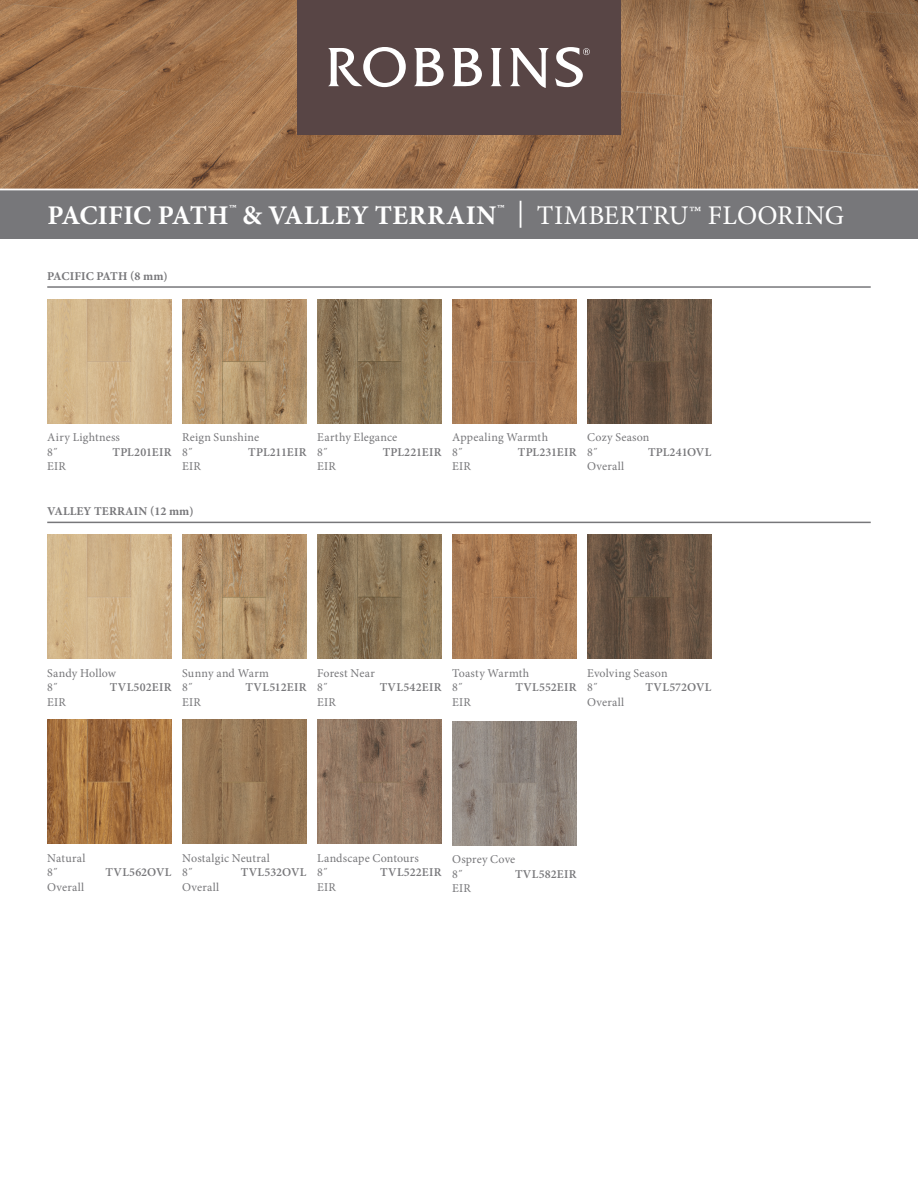
<style>
.page{position:relative;width:918px;height:1188px;background:#fff}
.page>*{position:absolute;margin:0;border:0;box-sizing:border-box;transform-origin:0 0}
.t1{font:700 27px "Minion Pro";letter-spacing:.01em;color:#fff}
.t2{font:12px "Minion Pro";letter-spacing:.02em;color:#77777a}
.t3{font:600 12px "Minion Pro";letter-spacing:.02em;color:#77777a}
.t4{font:700 12px "Minion Pro";letter-spacing:.01em;color:#77777a}
.s1{font-weight:400}
</style>
<div class="page">
<img style="left:0;top:0;width:918px;height:189px">
<div style="left:0;top:190px;width:918px;height:48px;background:#77777a"></div>
<img style="left:47px;top:720px;width:124px;height:124px">
<img style="left:317px;top:299px;width:124px;height:124px">
<img style="left:317px;top:535px;width:124px;height:124px">
<img style="left:452px;top:299px;width:124px;height:124px">
<img style="left:452px;top:535px;width:124px;height:124px">
<img style="left:587px;top:299px;width:124px;height:124px">
<img style="left:587px;top:535px;width:124px;height:124px">
<img style="left:182px;top:299px;width:124px;height:124px">
<img style="left:182px;top:535px;width:124px;height:124px">
<img style="left:317px;top:720px;width:124px;height:124px">
<img style="left:182px;top:720px;width:124px;height:124px">
<hr style="left:47px;top:286px;width:824px;height:2px;background:#77777a">
<hr style="left:47px;top:522px;width:824px;height:1px;background:#77777a">
<img style="left:47px;top:299px;width:124px;height:124px">
<img style="left:47px;top:535px;width:124px;height:124px">
<img style="left:452px;top:721px;width:124px;height:124px">
<div style="left:297px;top:0;width:324px;height:135px;background:#584545"></div>
<svg style="left:328px;top:47px;width:262px;height:41px"></svg>
<p class="t1" style="left:47px;top:196px;width:798px">PACIFIC PATH<sup>™</sup> &amp; VALLEY TERRAIN<sup>™</sup> <span class="s1">| TIMBERTRU™ FLOORING</span></p>
<p class="t4" style="left:47px;top:267px;width:122px">PACIFIC PATH (8 mm)</p>
<p class="t2" style="left:47px;top:430px;width:74px">Airy Lightness</p>
<p class="t2" style="left:47px;top:444px;width:12px">8˝</p>
<p class="t3" style="left:113px;top:444px;width:60px">TPL201EIR</p>
<p class="t2" style="left:47px;top:458px;width:20px">EIR</p>
<p class="t2" style="left:182px;top:430px;width:79px">Reign Sunshine</p>
<p class="t2" style="left:182px;top:444px;width:12px">8˝</p>
<p class="t3" style="left:248px;top:444px;width:60px">TPL211EIR</p>
<p class="t2" style="left:182px;top:458px;width:20px">EIR</p>
<p class="t2" style="left:317px;top:430px;width:82px">Earthy Elegance</p>
<p class="t2" style="left:317px;top:444px;width:12px">8˝</p>
<p class="t3" style="left:383px;top:444px;width:60px">TPL221EIR</p>
<p class="t2" style="left:317px;top:458px;width:20px">EIR</p>
<p class="t2" style="left:452px;top:430px;width:97px">Appealing Warmth</p>
<p class="t2" style="left:452px;top:444px;width:12px">8˝</p>
<p class="t3" style="left:518px;top:444px;width:60px">TPL231EIR</p>
<p class="t2" style="left:452px;top:458px;width:20px">EIR</p>
<p class="t2" style="left:587px;top:430px;width:64px">Cozy Season</p>
<p class="t2" style="left:587px;top:444px;width:12px">8˝</p>
<p class="t3" style="left:648px;top:444px;width:65px">TPL241OVL</p>
<p class="t2" style="left:587px;top:458px;width:39px">Overall</p>
<p class="t4" style="left:47px;top:503px;width:148px">VALLEY TERRAIN (12 mm)</p>
<p class="t2" style="left:47px;top:665px;width:70px">Sandy Hollow</p>
<p class="t2" style="left:47px;top:679px;width:12px">8˝</p>
<p class="t3" style="left:110px;top:679px;width:63px">TVL502EIR</p>
<p class="t2" style="left:47px;top:694px;width:20px">EIR</p>
<p class="t2" style="left:182px;top:665px;width:88px">Sunny and Warm</p>
<p class="t2" style="left:182px;top:679px;width:12px">8˝</p>
<p class="t3" style="left:246px;top:679px;width:62px">TVL512EIR</p>
<p class="t2" style="left:182px;top:694px;width:20px">EIR</p>
<p class="t2" style="left:317px;top:665px;width:59px">Forest Near</p>
<p class="t2" style="left:317px;top:679px;width:12px">8˝</p>
<p class="t3" style="left:380px;top:679px;width:63px">TVL542EIR</p>
<p class="t2" style="left:317px;top:694px;width:20px">EIR</p>
<p class="t2" style="left:452px;top:665px;width:79px">Toasty Warmth</p>
<p class="t2" style="left:452px;top:679px;width:12px">8˝</p>
<p class="t3" style="left:515px;top:679px;width:63px">TVL552EIR</p>
<p class="t2" style="left:452px;top:694px;width:20px">EIR</p>
<p class="t2" style="left:587px;top:665px;width:82px">Evolving Season</p>
<p class="t2" style="left:587px;top:679px;width:12px">8˝</p>
<p class="t3" style="left:646px;top:679px;width:67px">TVL572OVL</p>
<p class="t2" style="left:587px;top:694px;width:39px">Overall</p>
<p class="t2" style="left:47px;top:850px;width:40px">Natural</p>
<p class="t2" style="left:47px;top:864px;width:12px">8˝</p>
<p class="t3" style="left:105px;top:864px;width:67px">TVL562OVL</p>
<p class="t2" style="left:47px;top:879px;width:39px">Overall</p>
<p class="t2" style="left:182px;top:850px;width:89px">Nostalgic Neutral</p>
<p class="t2" style="left:182px;top:864px;width:12px">8˝</p>
<p class="t3" style="left:241px;top:864px;width:67px">TVL532OVL</p>
<p class="t2" style="left:182px;top:879px;width:39px">Overall</p>
<p class="t2" style="left:317px;top:850px;width:103px">Landscape Contours</p>
<p class="t2" style="left:317px;top:864px;width:12px">8˝</p>
<p class="t3" style="left:380px;top:864px;width:63px">TVL522EIR</p>
<p class="t2" style="left:317px;top:879px;width:20px">EIR</p>
<p class="t2" style="left:452px;top:851px;width:65px">Osprey Cove</p>
<p class="t2" style="left:452px;top:866px;width:12px">8˝</p>
<p class="t3" style="left:515px;top:866px;width:63px">TVL582EIR</p>
<p class="t2" style="left:452px;top:880px;width:20px">EIR</p>
</div>
